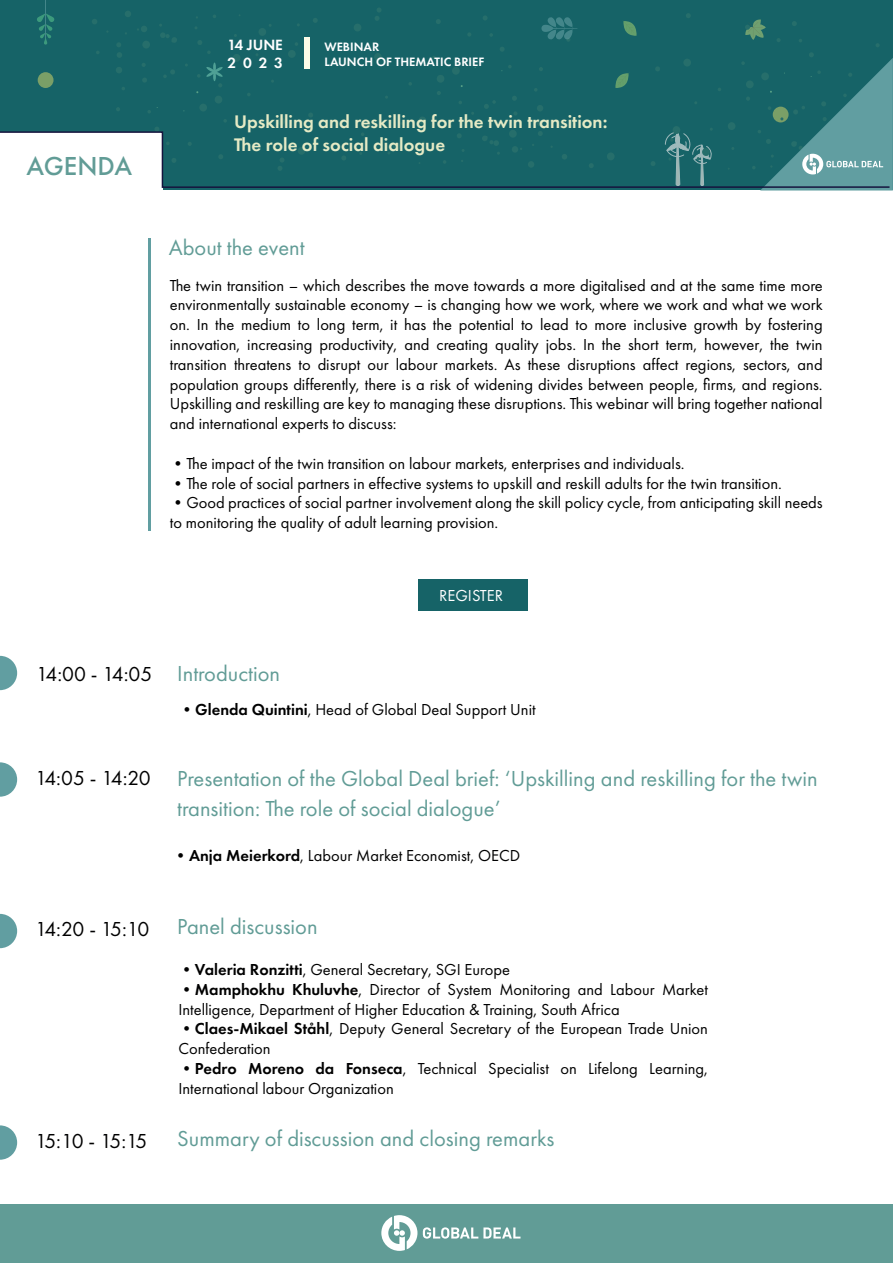
<style>
.page{position:relative;width:893px;height:1263px;background:#fff}
.page>*{position:absolute;margin:0;border:0;box-sizing:border-box;transform-origin:0 0}
.t1{font:500 27px "Futura PT";color:#619c96}
.t2{font:22.5px/30px "Futura PT";color:#619c96}
.t3{font:21px "Futura PT";letter-spacing:-.125em;color:#000001}
.t4{font:600 18.9px/22.6px "Futura PT";color:#e5eac5}
.t5{font:16.5px/19.8px "Futura PT";color:#000001}
.t6{font:16.5px "Futura PT";color:#fff}
.t7{font:600 15.45px/18.5px "Futura PT";color:#fff}
.t8{font:600 12.6px/15.1px "Futura PT";color:#fff}
.s1{font-size:21px;color:#000001}
.s2{font-weight:600}
</style>
<div class="page">
<div style="left:418px;top:579px;width:110px;height:32px;background:#166367"></div>
<div style="left:0;top:1204px;width:893px;height:58px;background:#619c96"></div>
<svg style="left:381px;top:1215px;width:36px;height:36px"></svg>
<svg style="left:423px;top:1227px;width:97px;height:11px"></svg>
<div style="left:0;top:0;width:893px;height:190px;background:#166367"></div>
<svg style="left:125px;top:11px;width:6px;height:6px"></svg>
<svg style="left:116px;top:67px;width:6px;height:6px"></svg>
<svg style="left:116px;top:107px;width:4px;height:4px"></svg>
<svg style="left:308px;top:113px;width:5px;height:4px"></svg>
<svg style="left:142px;top:78px;width:5px;height:4px"></svg>
<div style="left:258px;top:28px;width:8px;height:8px;background:#266e6b;border-radius:50%"></div>
<div style="left:215px;top:96px;width:7px;height:8px;background:#266e6b;border-radius:50%"></div>
<div style="left:142px;top:41px;width:8px;height:8px;background:#266e6b;border-radius:50%"></div>
<div style="left:288px;top:50px;width:8px;height:8px;background:#266e6b;border-radius:50%"></div>
<div style="left:354px;top:24px;width:7px;height:8px;background:#266e6b;border-radius:50%"></div>
<div style="left:199px;top:104px;width:8px;height:8px;background:#266e6b;border-radius:50%"></div>
<div style="left:233px;top:54px;width:8px;height:8px;background:#266e6b;border-radius:50%"></div>
<div style="left:277px;top:117px;width:8px;height:8px;background:#266e6b;border-radius:50%"></div>
<svg style="left:155px;top:127px;width:4px;height:4px"></svg>
<svg style="left:313px;top:18px;width:5px;height:5px"></svg>
<svg style="left:163px;top:70px;width:12px;height:8px"></svg>
<svg style="left:92px;top:19px;width:5px;height:5px"></svg>
<svg style="left:117px;top:43px;width:5px;height:15px"></svg>
<svg style="left:198px;top:40px;width:12px;height:14px"></svg>
<svg style="left:159px;top:24px;width:18px;height:19px"></svg>
<svg style="left:137px;top:26px;width:10px;height:6px"></svg>
<svg style="left:437px;top:91px;width:4px;height:4px"></svg>
<div style="left:537px;top:105px;width:6px;height:7px;background:#266e6b;border-radius:50%"></div>
<svg style="left:539px;top:67px;width:4px;height:4px"></svg>
<svg style="left:346px;top:61px;width:5px;height:5px"></svg>
<svg style="left:512px;top:96px;width:5px;height:5px"></svg>
<svg style="left:436px;top:19px;width:5px;height:5px"></svg>
<svg style="left:483px;top:16px;width:4px;height:4px"></svg>
<div style="left:437px;top:75px;width:8px;height:8px;background:#266e6b;border-radius:50%"></div>
<div style="left:509px;top:130px;width:8px;height:8px;background:#266e6b;border-radius:50%"></div>
<div style="left:363px;top:120px;width:8px;height:8px;background:#266e6b;border-radius:50%"></div>
<div style="left:452px;top:67px;width:8px;height:8px;background:#266e6b;border-radius:50%"></div>
<div style="left:418px;top:116px;width:8px;height:9px;background:#266e6b;border-radius:50%"></div>
<div style="left:374px;top:53px;width:8px;height:8px;background:#266e6b;border-radius:50%"></div>
<svg style="left:500px;top:47px;width:4px;height:5px"></svg>
<svg style="left:375px;top:8px;width:6px;height:13px"></svg>
<svg style="left:484px;top:100px;width:12px;height:9px"></svg>
<svg style="left:537px;top:121px;width:5px;height:5px"></svg>
<div style="left:304px;top:38px;width:6px;height:31px;background:#fcfce8"></div>
<hr style="left:148px;top:238px;width:3px;height:293px;background:#619ea1">
<svg style="left:541px;top:17px;width:36px;height:25px"></svg>
<hr style="left:45px;top:0;width:1px;height:39px;background:#619ea1">
<svg style="left:37px;top:13px;width:17px;height:32px"></svg>
<svg style="left:38px;top:72px;width:16px;height:16px"></svg>
<svg style="left:615px;top:73px;width:14px;height:15px"></svg>
<svg style="left:623px;top:21px;width:13px;height:15px"></svg>
<svg style="left:196px;top:63px;width:27px;height:30px"></svg>
<svg style="left:655px;top:67px;width:5px;height:4px"></svg>
<div style="left:672px;top:126px;width:8px;height:8px;background:#266e6b;border-radius:50%"></div>
<div style="left:728px;top:122px;width:8px;height:8px;background:#266e6b;border-radius:50%"></div>
<div style="left:683px;top:59px;width:8px;height:8px;background:#266e6b;border-radius:50%"></div>
<svg style="left:686px;top:13px;width:5px;height:5px"></svg>
<svg style="left:742px;top:20px;width:151px;height:170px"></svg>
<div style="left:0;top:132px;width:162px;height:61px;background:#fff"></div>
<svg style="left:0;top:131px;width:891px;height:58px"></svg>
<svg style="left:0;top:656px;width:17px;height:34px"></svg>
<svg style="left:0;top:762px;width:17px;height:35px"></svg>
<svg style="left:0;top:914px;width:17px;height:34px"></svg>
<svg style="left:0;top:1125px;width:17px;height:35px"></svg>
<h1 class="t1" style="left:26px;top:150px;width:107px">AGENDA</h1>
<p class="t7" style="left:228px;top:35px;width:57px">14 JUNE<br>2023</p>
<p class="t8" style="left:324px;top:39px;width:161px">WEBINAR<br>LAUNCH OF THEMATIC BRIEF</p>
<p class="t4" style="left:234px;top:110px;width:375px">Upskilling and reskilling for the twin transition:<br>The role of social dialogue</p>
<h2 class="t2" style="left:169px;top:232px;width:137px">About the event</h2>
<p class="t5" style="left:170px;top:275px;width:654px;text-align:justify">The twin transition – which describes the move towards a more digitalised and at the same time more environmentally sustainable economy – is changing how we work, where we work and what we work on. In the medium to long term, it has the potential to lead to more inclusive growth by fostering innovation, increasing productivity, and creating quality jobs. In the short term, however, the twin transition threatens to disrupt our labour markets. As these disruptions affect regions, sectors, and population groups differently, there is a risk of widening divides between people, firms, and regions.<br>Upskilling and reskilling are key to managing these disruptions. This webinar will bring together national and international experts to discuss:</p>
<p class="t5" style="left:170px;top:453px;width:516px">•The impact of the twin transition on labour markets, enterprises and individuals.</p>
<p class="t5" style="left:170px;top:473px;width:613px">•The role of social partners in effective systems to upskill and reskill adults for the twin transition.</p>
<p class="t5" style="left:170px;top:493px;width:654px">•Good practices of social partner involvement along the skill policy cycle, from anticipating skill needs to monitoring the quality of adult learning provision.</p>
<p class="t6" style="left:439px;top:586px;width:65px">REGISTER</p>
<h2 class="t2" style="left:36px;top:658px;width:245px"><span class="s1">14:00 - 14:05</span> Introduction</h2>
<p class="t3" style="left:35px;top:765px;width:117px">14:05 - 14:20</p>
<p class="t3" style="left:35px;top:917px;width:116px">14:20 - 15:10</p>
<p class="t5" style="left:179px;top:699px;width:358px">•<span class="s2">Glenda Quintini</span>, Head of Global Deal Support Unit</p>
<h2 class="t2" style="left:177px;top:763px;width:642px">Presentation of the Global Deal brief: ‘Upskilling and reskilling for the twin transition: The role of social dialogue’</h2>
<p class="t5" style="left:173px;top:845px;width:349px">•<span class="s2">Anja Meierkord</span>, Labour Market Economist, OECD</p>
<h2 class="t2" style="left:177px;top:912px;width:142px">Panel discussion</h2>
<p class="t5" style="left:178px;top:959px;width:333px">•<span class="s2">Valeria Ronzitti</span>, General Secretary, SGI Europe</p>
<p class="t5" style="left:178px;top:979px;width:531px">•<span class="s2">Mamphokhu Khuluvhe</span>, Director of System Monitoring and Labour Market<br>Intelligence, Department of Higher Education &amp; Training, South Africa</p>
<p class="t5" style="left:178px;top:1019px;width:531px">•<span class="s2">Claes-Mikael Ståhl</span>, Deputy General Secretary of the European Trade Union<br>Confederation</p>
<p class="t5" style="left:178px;top:1058px;width:531px">•<span class="s2">Pedro Moreno da Fonseca</span>, Technical Specialist on Lifelong Learning,<br>International labour Organization</p>
<p class="t3" style="left:35px;top:1128px;width:114px">15:10 - 15:15</p>
<h2 class="t2" style="left:177px;top:1123px;width:379px">Summary of discussion and closing remarks</h2>
</div>
